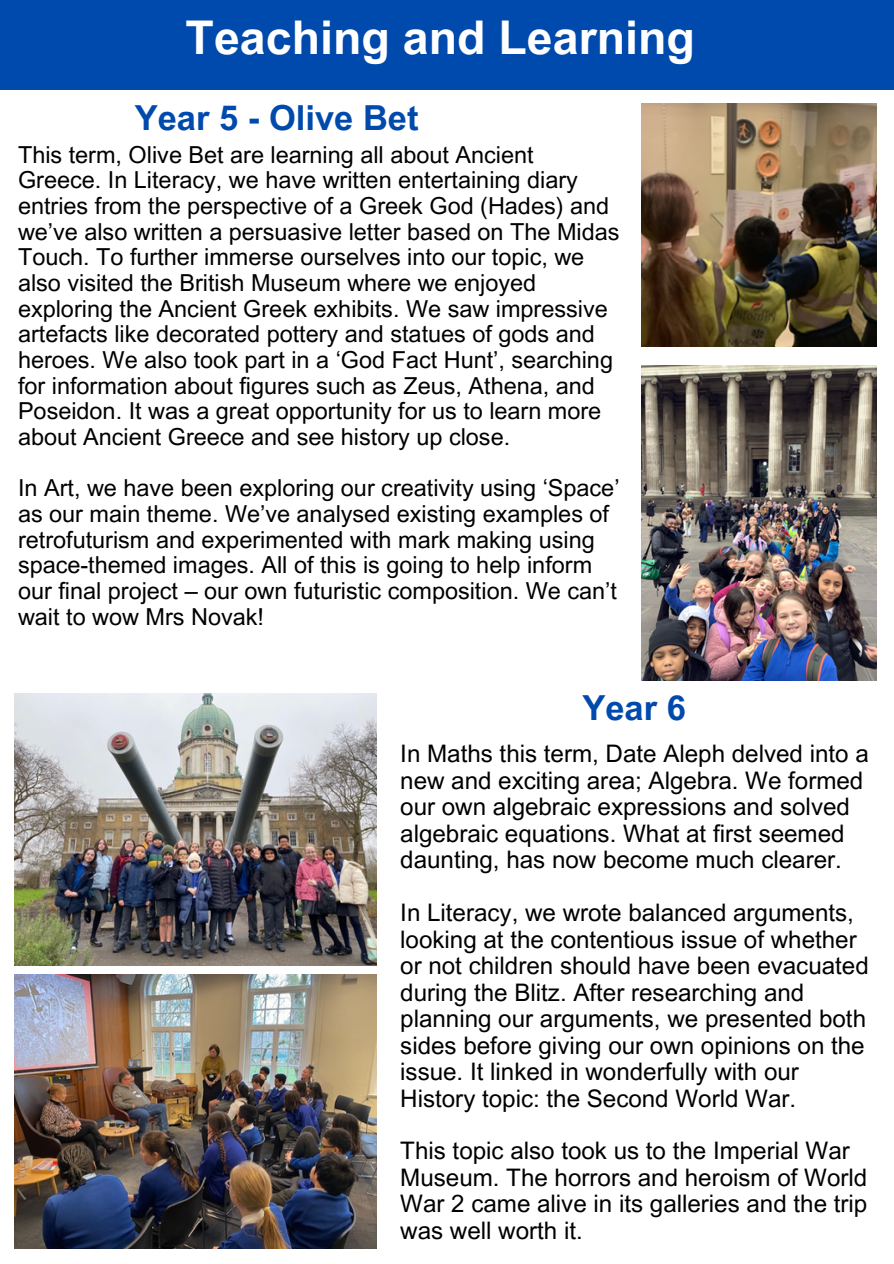
<style>
.page{position:relative;width:894px;height:1264px;background:#fff}
.page>*{position:absolute;margin:0;border:0;box-sizing:border-box;transform-origin:0 0}
.t1{font:700 46.5px "Arial MT Pro";color:#fff}
.t2{font:700 34.5px "Arial MT Pro";color:#004aad}
.t3{font:24.15px/26.4px "Arial MT Pro";color:#000}
.t4{font:23.4px/25.7px "Arial MT Pro";color:#000}
</style>
<div class="page">
<div style="left:0;top:0;width:893px;height:89px;background:#004aad"></div>
<img style="left:641px;top:365px;width:235px;height:315px">
<img style="left:14px;top:693px;width:362px;height:272px">
<img style="left:14px;top:974px;width:362px;height:274px">
<img style="left:641px;top:103px;width:235px;height:243px">
<h1 class="t1" style="left:185px;top:20px;width:510px">Teaching and Learning</h1>
<h2 class="t2" style="left:135px;top:105px;width:285px">Year 5 - Olive Bet</h2>
<p class="t4" style="left:18px;top:144px;width:603px">This term, Olive Bet are learning all about Ancient Greece. In Literacy, we have written entertaining diary entries from the perspective of a Greek God (Hades) and we’ve also written a persuasive letter based on The Midas Touch. To further immerse ourselves into our topic, we also visited the British Museum where we enjoyed exploring the Ancient Greek exhibits. We saw impressive artefacts like decorated pottery and statues of gods and heroes. We also took part in a ‘God Fact Hunt’, searching for information about figures such as Zeus, Athena, and Poseidon. It was a great opportunity for us to learn more about Ancient Greece and see history up close.</p>
<p class="t4" style="left:18px;top:478px;width:603px">In Art, we have been exploring our creativity using ‘Space’ as our main theme. We’ve analysed existing examples of retrofuturism and experimented with mark making using space-themed images. All of this is going to help inform our final project – our own futuristic composition. We can’t wait to wow Mrs Novak!</p>
<p class="t2" style="left:582px;top:695px;width:105px">Year 6</p>
<p class="t3" style="left:400px;top:743px;width:470px">In Maths this term, Date Aleph delved into a new and exciting area; Algebra. We formed our own algebraic expressions and solved algebraic equations. What at first seemed daunting, has now become much clearer.</p>
<p class="t3" style="left:400px;top:902px;width:470px">In Literacy, we wrote balanced arguments, looking at the contentious issue of whether or not children should have been evacuated during the Blitz. After researching and planning our arguments, we presented both sides before giving our own opinions on the issue. It linked in wonderfully with our History topic: the Second World War.</p>
<p class="t3" style="left:400px;top:1140px;width:468px">This topic also took us to the Imperial War Museum. The horrors and heroism of World War 2 came alive in its galleries and the trip was well worth it.</p>
</div>
